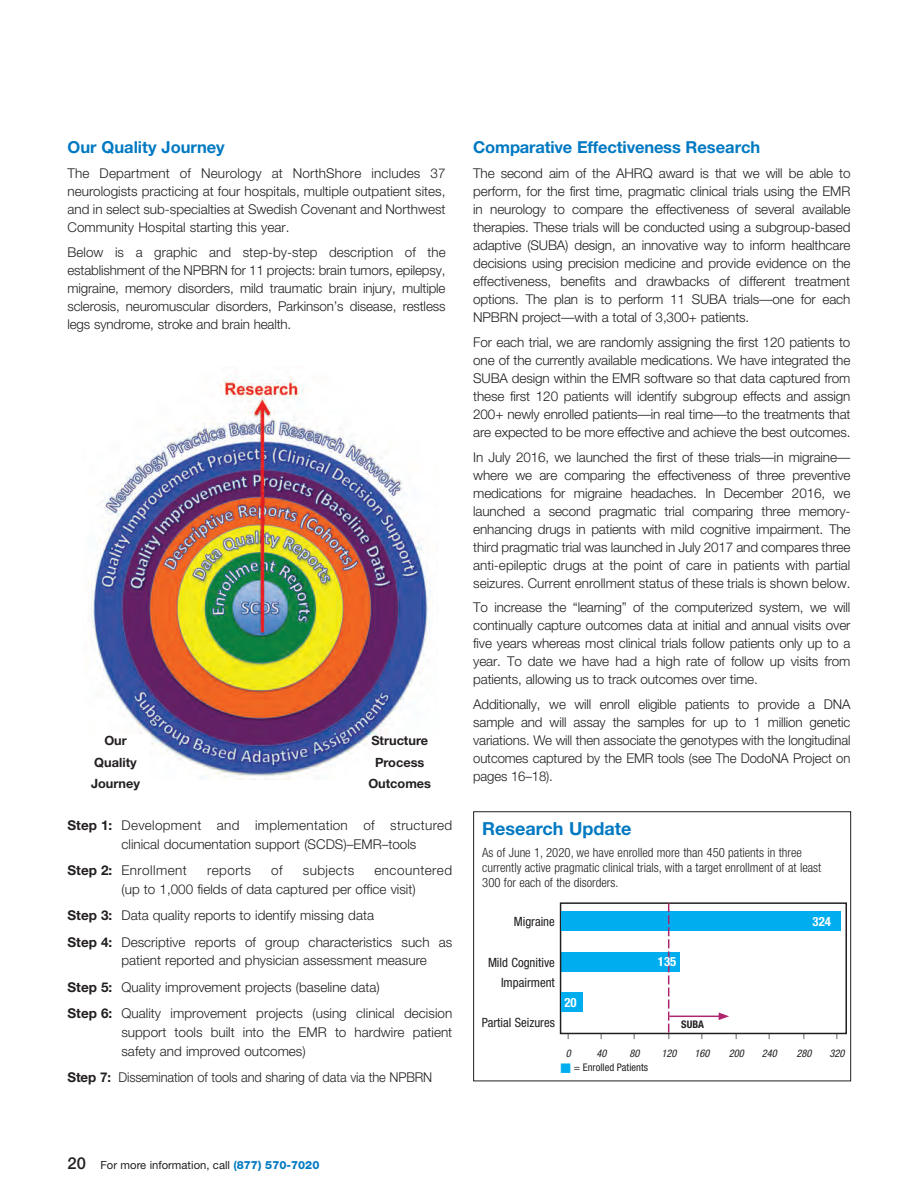
<style>
.page{position:relative;width:918px;height:1188px;background:#fff}
.page>*{position:absolute;margin:0;border:0;box-sizing:border-box;transform-origin:0 0}
.t1{font:700 18px "Helvetica Neue";color:#0079c2}
.t2{font:700 16.5px "Helvetica Neue";letter-spacing:-.01em;color:#0079c2}
.t3{font:300 13.5px/18px "Helvetica Neue";color:#231f20;text-align:justify}
.t4{font:300 13.5px/18.8px "Helvetica Neue";letter-spacing:.025em;color:#231f20}
.t5{font:300 13.5px "Helvetica Neue";color:#231f20;scale:.95 1}
.t6{font:300 13.5px "Helvetica Neue";letter-spacing:.03em;color:#231f20}
.t7{font:300 condensed 12.75px/15px "Helvetica Neue";color:#231f20}
.t8{font:condensed 12.75px/20.2px "Helvetica Neue";color:#231f20;text-align:right}
.t9{font:700 12.75px/21.8px "Helvetica Neue";color:#231f20;text-align:center}
.t10{font:700 condensed 12.75px "Helvetica Neue";color:#fff}
.t11{font:11.25px "Helvetica Neue";color:#231f20}
.t12{font:italic condensed 10.5px "Helvetica Neue";color:#231f20}
.t13{font:condensed 10.5px "Helvetica Neue";color:#231f20}
.t14{font:700 condensed 10.5px "Helvetica Neue";color:#231f20}
.t15{font:500 condensed 7.5px "Helvetica Neue";color:#231f20}
.s1{font-weight:700}
.s2{font-weight:500;font-size:16.5px}
.s3{font-weight:700;color:#0079c2}
.s4{font-weight:800;color:#0079c2}
</style>
<div class="page">
<div style="left:561px;top:952px;width:119px;height:20px;background:#00aeef"></div>
<div style="left:560px;top:902px;width:287px;height:132px;border:2px solid #231f20"></div>
<div style="left:473px;top:811px;width:378px;height:270px;border:1px solid #231f20"></div>
<div style="left:561px;top:912px;width:280px;height:19px;background:#00aeef"></div>
<div style="left:561px;top:993px;width:22px;height:19px;background:#00aeef"></div>
<img style="left:88px;top:376px;width:343px;height:403px">
<div style="left:82px;top:735px;width:67px;height:59px;background:#fff"></div>
<svg style="left:668px;top:903px;width:1px;height:130px"></svg>
<hr style="left:669px;top:1016px;width:52px;height:1px;background:#ad266d">
<svg style="left:719px;top:1012px;width:10px;height:8px"></svg>
<p class="t2" style="left:68px;top:137px;width:159px">Our Quality Journey</p>
<p class="t3" style="left:68px;top:164px;width:380px">The Department of Neurology at NorthShore includes 37 neurologists practicing at four hospitals, multiple outpatient sites, and in select sub-specialties at Swedish Covenant and Northwest Community Hospital starting this year.</p>
<p class="t3" style="left:68px;top:243px;width:380px">Below is a graphic and step-by-step description of the establishment of the NPBRN for 11 projects: brain tumors, epilepsy, migraine, memory disorders, mild traumatic brain injury, multiple sclerosis, neuromuscular disorders, Parkinson’s disease, restless legs syndrome, stroke and brain health.</p>
<p class="t9" style="left:91px;top:729px;width:51px">Our<br>Quality<br>Journey</p>
<p class="t9" style="left:368px;top:729px;width:64px">Structure<br>Process<br>Outcomes</p>
<p class="t4" style="left:122px;top:816px;width:332px;text-indent:-54px"><span class="s1">Step 1:</span> Development and implementation of structured clinical documentation support (SCDS)–EMR–tools</p>
<p class="t6" style="left:68px;top:862px;width:121px"><span class="s1">Step 2:</span> Enrollment</p>
<p class="t6" style="left:207px;top:862px;width:45px">reports</p>
<p class="t3" style="left:271px;top:861px;width:13px">of</p>
<p class="t6" style="left:303px;top:862px;width:53px">subjects</p>
<p class="t3" style="left:122px;top:861px;width:332px;line-height:18.8px;text-indent:253px">encountered (up to 1,000 fields of data captured per office visit)</p>
<p class="t3" style="left:68px;top:902px;width:386px;line-height:26.2px"><span class="s1">Step 3:</span> Data quality reports to identify missing data<br><span class="s1">Step 4:</span> Descriptive reports of group characteristics such as</p>
<p class="t3" style="left:68px;top:947px;width:386px;line-height:26.2px;text-align:left;text-indent:54px">patient reported and physician assessment measure<br><span class="s1">Step 5:</span> Quality improvement projects (baseline data)<br><span class="s1">Step 6:</span> Quality improvement projects (using clinical decision</p>
<p class="t3" style="left:122px;top:1022px;width:332px;line-height:18.8px">support tools built into the EMR to hardwire patient safety and improved outcomes)</p>
<p class="t5" style="left:68px;top:1069px;width:385px"><span class="s1">Step 7:</span> Dissemination of tools and sharing of data via the NPBRN</p>
<p class="t2" style="left:473px;top:137px;width:289px">Comparative Effectiveness Research</p>
<p class="t3" style="left:473px;top:164px;width:379px">The second aim of the AHRQ award is that we will be able to perform, for the first time, pragmatic clinical trials using the EMR in neurology to compare the effectiveness of several available therapies. These trials will be conducted using a subgroup-based adaptive (SUBA) design, an innovative way to inform healthcare decisions using precision medicine and provide evidence on the effectiveness, benefits and drawbacks of different treatment options. The plan is to perform 11 SUBA trials—one for each NPBRN project—with a total of 3,300+ patients.</p>
<p class="t3" style="left:473px;top:333px;width:379px">For each trial, we are randomly assigning the first 120 patients to one of the currently available medications. We have integrated the SUBA design within the EMR software so that data captured from these first 120 patients will identify subgroup effects and assign 200+ newly enrolled patients—in real time—to the treatments that are expected to be more effective and achieve the best outcomes.</p>
<p class="t3" style="left:473px;top:448px;width:379px">In July 2016, we launched the first of these trials—in migraine— where we are comparing the effectiveness of three preventive medications for migraine headaches. In December 2016, we launched a second pragmatic trial comparing three memory&shy;enhancing drugs in patients with mild cognitive impairment. The third pragmatic trial was launched in July 2017 and compares three anti-epileptic drugs at the point of care in patients with partial seizures. Current enrollment status of these trials is shown below.</p>
<p class="t3" style="left:473px;top:598px;width:379px">To increase the “learning” of the computerized system, we will continually capture outcomes data at initial and annual visits over five years whereas most clinical trials follow patients only up to a year. To date we have had a high rate of follow up visits from patients, allowing us to track outcomes over time.</p>
<p class="t3" style="left:473px;top:695px;width:379px">Additionally, we will enroll eligible patients to provide a DNA sample and will assay the samples for up to 1 million genetic variations. We will then associate the genotypes with the longitudinal outcomes captured by the EMR tools (see The DodoNA Project on pages 16–18).</p>
<h1 class="t1" style="left:482px;top:818px;width:151px">Research Update</h1>
<p class="t7" style="left:482px;top:845px;width:341px">As of June 1, 2020, we have enrolled more than 450 patients in three currently active pragmatic clinical trials, with a target enrollment of at least<br>300 for each of the disorders.</p>
<p class="t10" style="left:813px;top:914px;width:20px">324</p>
<p class="t8" style="left:514px;top:911px;width:43px">Migraine</p>
<p class="t8" style="left:488px;top:952px;width:68px">Mild Cognitive<br>Impairment</p>
<p class="t8" style="left:482px;top:1013px;width:74px">Partial Seizures</p>
<p class="t10" style="left:658px;top:954px;width:20px">135</p>
<p class="t10" style="left:565px;top:995px;width:14px">20</p>
<p class="t14" style="left:681px;top:1018px;width:24px">SUBA</p>
<p class="t15" style="left:568px;top:1032px;width:3px">|</p>
<p class="t15" style="left:601px;top:1032px;width:3px">|</p>
<p class="t15" style="left:634px;top:1032px;width:3px">|</p>
<p class="t15" style="left:668px;top:1032px;width:3px">|</p>
<p class="t15" style="left:701px;top:1032px;width:3px">|</p>
<p class="t15" style="left:736px;top:1032px;width:3px">|</p>
<p class="t15" style="left:769px;top:1032px;width:3px">|</p>
<p class="t15" style="left:803px;top:1032px;width:3px">|</p>
<p class="t15" style="left:836px;top:1032px;width:3px">|</p>
<p class="t12" style="left:566px;top:1047px;width:7px">0</p>
<p class="t12" style="left:596px;top:1047px;width:12px">40</p>
<p class="t12" style="left:629px;top:1047px;width:12px">80</p>
<p class="t12" style="left:661px;top:1047px;width:17px">120</p>
<p class="t12" style="left:694px;top:1047px;width:17px">160</p>
<p class="t12" style="left:729px;top:1047px;width:17px">200</p>
<p class="t12" style="left:762px;top:1047px;width:17px">240</p>
<p class="t12" style="left:796px;top:1047px;width:17px">280</p>
<p class="t12" style="left:829px;top:1047px;width:17px">320</p>
<p class="t13" style="left:574px;top:1061px;width:76px">= Enrolled Patients</p>
<p class="t11" style="left:68px;top:1158px;width:253px"><span class="s2">20</span> For more information, call <span class="s3">(</span><span class="s4">877) 570-7020</span></p>
</div>
